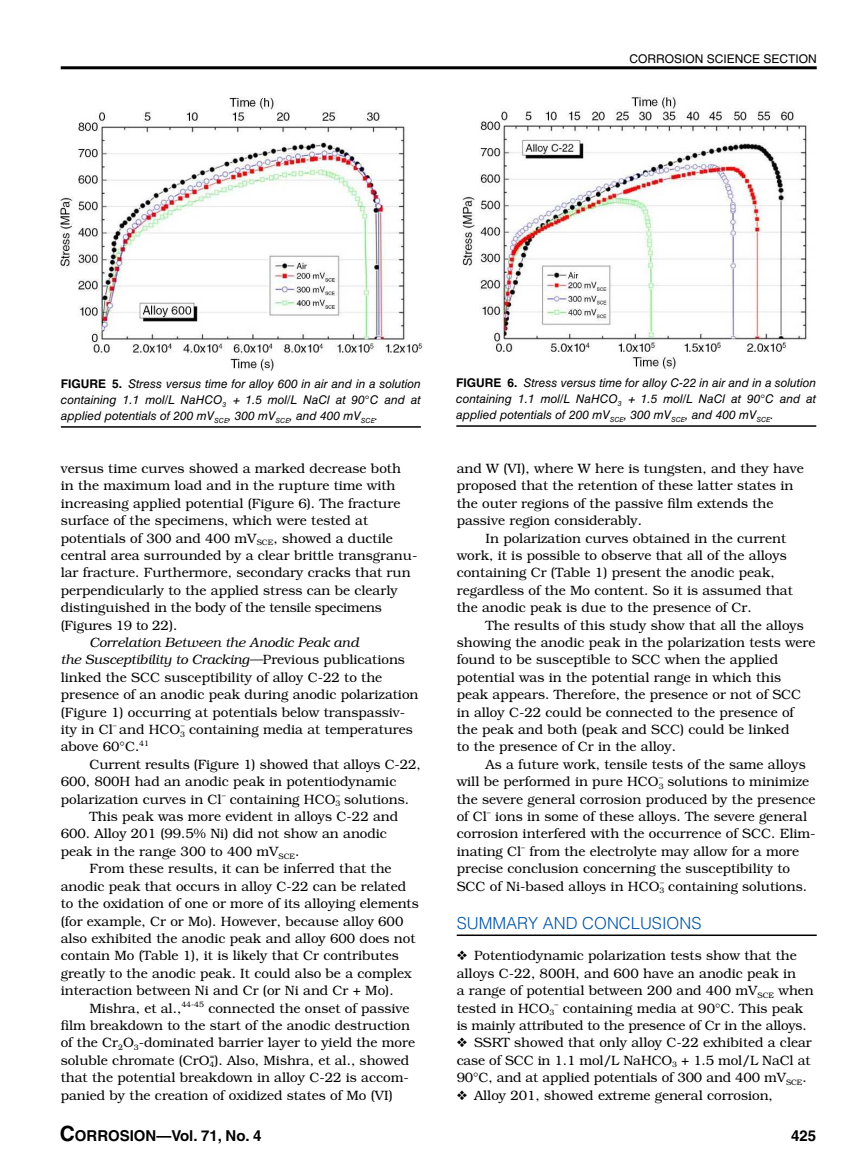
<style>
.page{position:relative;width:864px;height:1175px;background:#fff}
.page>*{position:absolute;margin:0;border:0;box-sizing:border-box;transform-origin:0 0}
.t1{font:300 16.5px "Helvetica LT Std";color:#0054a4}
.t2{font:700 15px "Helvetica LT Std";color:#000}
.t3{font:300 13.5px/17.4px "Bookman Std";color:#000}
.t4{font:italic 12px/15.9px "Helvetica LT Std";color:#000;text-align:justify}
.t5{font:12px "Helvetica LT Std";color:#000}
.s1{font-weight:700;font-style:normal}
.s2{font-style:italic}
.s3{font-size:21px}
</style>
<div class="page">
<hr style="left:61px;top:66px;width:756px;height:3px;background:#000">
<img style="left:60px;top:97px;width:364px;height:273px">
<hr style="left:61px;top:426px;width:360px;height:2px;background:#000">
<img style="left:462px;top:96px;width:345px;height:273px">
<hr style="left:456px;top:425px;width:360px;height:2px;background:#000">
<hr style="left:457px;top:934px;width:360px;height:2px;background:#000">
<p class="t5" style="left:630px;top:52px;width:189px">CORROSION SCIENCE SECTION</p>
<p class="t4" style="left:61px;top:376px;width:362px"><span class="s1">FIGURE 5.</span> Stress versus time for alloy 600 in air and in a solution containing 1.1 mol/L NaHCO<sub>3</sub> + 1.5 mol/L NaCl at 90°C and at applied potentials of 200 mV<sub>SCE</sub>, 300 mV<sub>SCE</sub>, and 400 mV<sub>SCE</sub>.</p>
<p class="t4" style="left:456px;top:375px;width:362px"><span class="s1">FIGURE 6.</span> Stress versus time for alloy C-22 in air and in a solution containing 1.1 mol/L NaHCO<sub>3</sub> + 1.5 mol/L NaCl at 90°C and at applied potentials of 200 mV<sub>SCE</sub>, 300 mV<sub>SCE</sub>, and 400 mV<sub>SCE</sub>.</p>
<p class="t3" style="left:61px;top:460px;width:358px">versus time curves showed a marked decrease both<br>in the maximum load and in the rupture time with increasing applied potential (Figure 6). The fracture surface of the specimens, which were tested at potentials of 300 and 400 mV<sub>SCE</sub>, showed a ductile central area surrounded by a clear brittle transgranu&shy;lar fracture. Furthermore, secondary cracks that run perpendicularly to the applied stress can be clearly distinguished in the body of the tensile specimens (Figures 19 to 22).</p>
<p class="t3" style="left:61px;top:634px;width:359px;text-indent:29px"><span class="s2">Correlation Between the Anodic Peak and<br>the Susceptibility to Cracking—</span>Previous publications linked the SCC susceptibility of alloy C-22 to the presence of an anodic peak during anodic polarization (Figure 1) occurring at potentials below transpassiv&shy;ity in Cl<sup>–</sup> and HCO<sub>3</sub></p>
<p class="t3" style="left:181px;top:721px;width:234px"><sup>–</sup> containing media at temperatures</p>
<p class="t3" style="left:61px;top:738px;width:90px">above 60°C.<sup>41</sup></p>
<p class="t3" style="left:90px;top:755px;width:333px">Current results (Figure 1) showed that alloys C-22,</p>
<p class="t3" style="left:61px;top:773px;width:337px">600, 800H had an anodic peak in potentiodynamic</p>
<p class="t3" style="left:61px;top:790px;width:281px">polarization curves in Cl<sup>–</sup> containing HCO<sub>3</sub></p>
<p class="t3" style="left:336px;top:790px;width:75px"><sup>–</sup> solutions.</p>
<p class="t3" style="left:90px;top:808px;width:310px">This peak was more evident in alloys C-22 and</p>
<p class="t3" style="left:61px;top:825px;width:328px">600. Alloy 201 (99.5% Ni) did not show an anodic</p>
<p class="t3" style="left:61px;top:842px;width:240px">peak in the range 300 to 400 mV<sub>SCE</sub>.</p>
<p class="t3" style="left:90px;top:860px;width:304px">From these results, it can be inferred that the</p>
<p class="t3" style="left:61px;top:877px;width:347px">anodic peak that occurs in alloy C-22 can be related</p>
<p class="t3" style="left:61px;top:895px;width:360px">to the oxidation of one or more of its alloying elements</p>
<p class="t3" style="left:61px;top:912px;width:344px">(for example, Cr or Mo). However, because alloy 600</p>
<p class="t3" style="left:61px;top:929px;width:356px">also exhibited the anodic peak and alloy 600 does not</p>
<p class="t3" style="left:61px;top:947px;width:340px">contain Mo (Table 1), it is likely that Cr contributes</p>
<p class="t3" style="left:61px;top:964px;width:352px">greatly to the anodic peak. It could also be a complex</p>
<p class="t3" style="left:61px;top:982px;width:334px">interaction between Ni and Cr (or Ni and Cr + Mo).</p>
<p class="t3" style="left:90px;top:999px;width:321px">Mishra, et al.,<sup>44-45</sup> connected the onset of passive</p>
<p class="t3" style="left:61px;top:1016px;width:351px">film breakdown to the start of the anodic destruction</p>
<p class="t3" style="left:61px;top:1034px;width:356px">of the Cr<sub>2</sub>O<sub>3</sub>-dominated barrier layer to yield the more</p>
<p class="t3" style="left:61px;top:1051px;width:155px">soluble chromate (CrO<sub>4</sub></p>
<p class="t3" style="left:61px;top:1051px;width:350px;text-align:justify;text-indent:149px"><sup>=</sup>). Also, Mishra, et al., showed that the potential breakdown in alloy C-22 is accom&shy;panied by the creation of oxidized states of Mo (VI)</p>
<p class="t3" style="left:457px;top:460px;width:349px">and W (VI), where W here is tungsten, and they have proposed that the retention of these latter states in the outer regions of the passive film extends the passive region considerably.</p>
<p class="t3" style="left:457px;top:529px;width:338px;text-indent:29px">In polarization curves obtained in the current work, it is possible to observe that all of the alloys containing Cr (Table 1) present the anodic peak, regardless of the Mo content. So it is assumed that the anodic peak is due to the presence of Cr.</p>
<p class="t3" style="left:457px;top:616px;width:360px;text-indent:29px">The results of this study show that all the alloys showing the anodic peak in the polarization tests were found to be susceptible to SCC when the applied potential was in the potential range in which this peak appears. Therefore, the presence or not of SCC in alloy C-22 could be connected to the presence of the peak and both (peak and SCC) could be linked<br>to the presence of Cr in the alloy.</p>
<p class="t3" style="left:457px;top:755px;width:351px;text-indent:29px">As a future work, tensile tests of the same alloys will be performed in pure HCO<sub>3</sub></p>
<p class="t3" style="left:457px;top:773px;width:360px;text-indent:203px"><sup>–</sup> solutions to minimize the severe general corrosion produced by the presence of Cl<sup>–</sup> ions in some of these alloys. The severe general corrosion interfered with the occurrence of SCC. Elim&shy;inating Cl<sup>–</sup> from the electrolyte may allow for a more precise conclusion concerning the susceptibility to SCC of Ni-based alloys in HCO<sub>3</sub></p>
<p class="t3" style="left:660px;top:877px;width:149px"><sup>–</sup> containing solutions.</p>
<p class="t1" style="left:457px;top:912px;width:246px">SUMMARY AND CONCLUSIONS</p>
<p class="t3" style="left:457px;top:947px;width:359px">❖ Potentiodynamic polarization tests show that the alloys C-22, 800H, and 600 have an anodic peak in<br>a range of potential between 200 and 400 mV<sub>SCE</sub> when tested in HCO<sub>3</sub><sup>–</sup> containing media at 90°C. This peak is mainly attributed to the presence of Cr in the alloys.</p>
<p class="t3" style="left:457px;top:1034px;width:357px;text-align:justify">❖ SSRT showed that only alloy C-22 exhibited a clear case of SCC in 1.1 mol/L NaHCO<sub>3</sub> + 1.5 mol/L NaCl at 90°C, and at applied potentials of 300 and 400 mV<sub>SCE</sub>.</p>
<p class="t3" style="left:457px;top:1086px;width:318px">❖ Alloy 201, showed extreme general corrosion,</p>
<p class="t2" style="left:60px;top:1126px;width:203px"><span class="s3">C</span>ORROSION—Vol. 71, No. 4</p>
<p class="t2" style="left:791px;top:1126px;width:27px">425</p>
</div>
